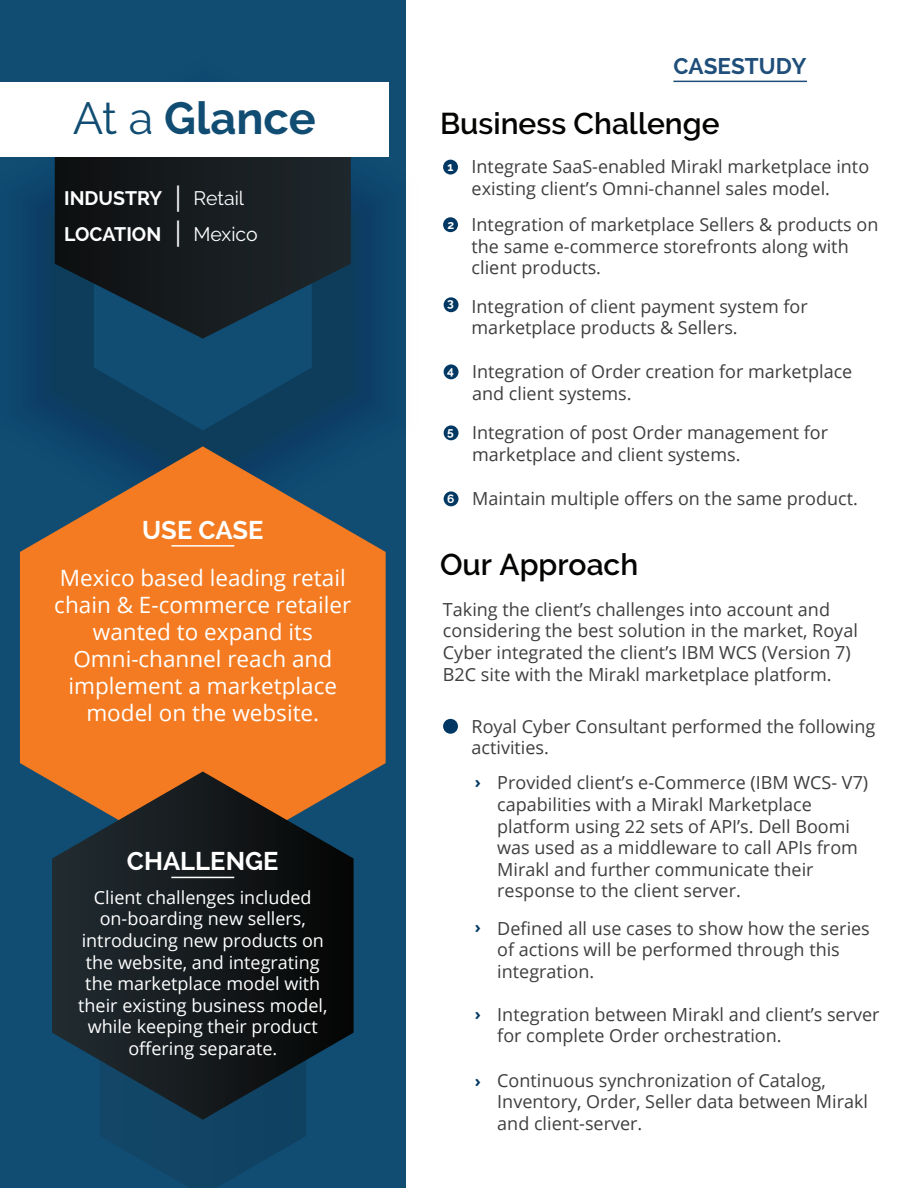
<style>
.page{position:relative;width:918px;height:1188px;background:#fff}
.page>*{position:absolute;margin:0;border:0;box-sizing:border-box;transform-origin:0 0}
.t1{font:700 45px "Raleway";color:#114c72}
.t2{font:600 30px "Raleway";color:#040503}
.t3{font:700 25.5px "Raleway";color:#fff}
.t4{font:22.5px/27px "Open Sans";color:#fff;text-align:center}
.t5{font:700 22.5px "Raleway";color:#1e4e79}
.t6{font:700 19.5px "Raleway";color:#fff}
.t7{font:18px/21.6px "Open Sans";color:#3e3e3f}
.t8{font:18px/21.6px "Open Sans";color:#fff;text-align:center}
.t9{font:700 16.5px "Open Sans";color:#003863}
.t10{font:700 12px "Raleway";color:#fff}
.s1{font-weight:400}
.s2{font-weight:500;font-size:29.1px}
.s3{font-family:"Raleway";font-weight:700;font-size:12px;color:#fff}
</style>
<div class="page">
<div style="left:0;top:0;width:406px;height:1188px;background:#114c72"></div>
<svg style="left:112px;top:1120px;width:194px;height:68px"></svg>
<svg style="left:28px;top:157px;width:350px;height:289px"></svg>
<svg style="left:55px;top:157px;width:296px;height:182px;background:#14242d"></svg>
<div style="left:443px;top:719px;width:15px;height:15px;background:#003863;border-radius:50%"></div>
<div style="left:443px;top:160px;width:15px;height:15px;background:#003863;border-radius:50%"></div>
<div style="left:443px;top:217px;width:15px;height:15px;background:#003863;border-radius:50%"></div>
<div style="left:444px;top:297px;width:15px;height:15px;background:#003863;border-radius:50%"></div>
<div style="left:444px;top:364px;width:15px;height:15px;background:#003863;border-radius:50%"></div>
<div style="left:444px;top:425px;width:15px;height:15px;background:#003863;border-radius:50%"></div>
<div style="left:444px;top:491px;width:15px;height:15px;background:#003863;border-radius:50%"></div>
<div style="left:0;top:82px;width:389px;height:75px;background:#fff"></div>
<hr style="left:673px;top:81px;width:134px;height:1px;background:#1e4e79">
<svg style="left:20px;top:446px;width:366px;height:336px;fill:#f47b21"></svg>
<hr style="left:171px;top:545px;width:63px;height:2px;background:#fff">
<svg style="left:52px;top:772px;width:302px;height:348px"></svg>
<hr style="left:171px;top:877px;width:63px;height:1px;background:#fff">
<h1 class="t1" style="left:73px;top:92px;width:245px"><span class="s1">At a</span> Glance</h1>
<p class="t6" style="left:64px;top:187px;width:181px">INDUSTRY <span class="s2">|</span> <span class="s1">Retail</span></p>
<p class="t6" style="left:64px;top:223px;width:195px">LOCATION <span class="s2">|</span> <span class="s1">Mexico</span></p>
<h3 class="t3" style="left:142px;top:515px;width:123px">USE CASE</h3>
<p class="t4" style="left:54px;top:564px;width:299px">Mexico based leading retail chain &amp; E-commerce retailer wanted to expand its<br>Omni-channel reach and implement a marketplace model on the website.</p>
<h3 class="t3" style="left:127px;top:846px;width:153px">CHALLENGE</h3>
<p class="t8" style="left:78px;top:886px;width:251px">Client challenges included on-boarding new sellers, introducing new products on the website, and integrating the marketplace model with their existing business model, while keeping their product offering separate.</p>
<p class="t5" style="left:673px;top:54px;width:134px">CASESTUDY</p>
<h2 class="t2" style="left:440px;top:106px;width:281px">Business Challenge</h2>
<p class="t7" style="left:472px;top:156px;width:399px">Integrate SaaS-enabled Mirakl marketplace into existing client’s Omni-channel sales model.</p>
<p class="t10" style="left:447px;top:160px;width:7px">1</p>
<p class="t10" style="left:447px;top:218px;width:8px">2</p>
<p class="t7" style="left:472px;top:213px;width:408px">Integration of marketplace Sellers &amp; products on the same e-commerce storefronts along with client products.</p>
<p class="t10" style="left:447px;top:296px;width:8px">3</p>
<p class="t7" style="left:472px;top:295px;width:338px">Integration of client payment system for marketplace products &amp; Sellers.</p>
<p class="t10" style="left:447px;top:364px;width:8px">4</p>
<p class="t7" style="left:472px;top:360px;width:382px">Integration of Order creation for marketplace and client systems.</p>
<p class="t10" style="left:447px;top:425px;width:8px">5</p>
<p class="t7" style="left:472px;top:421px;width:357px">Integration of post Order management for marketplace and client systems.</p>
<p class="t7" style="left:447px;top:487px;width:412px"><span class="s3">6</span> Maintain multiple offers on the same product.</p>
<h2 class="t2" style="left:440px;top:547px;width:200px">Our Approach</h2>
<p class="t7" style="left:443px;top:598px;width:416px">Taking the client’s challenges into account and considering the best solution in the market, Royal Cyber integrated the client’s IBM WCS (Version 7)<br>B2C site with the Mirakl marketplace platform.</p>
<p class="t7" style="left:472px;top:715px;width:405px">Royal Cyber Consultant performed the following activities.</p>
<p class="t9" style="left:475px;top:771px;width:8px">›</p>
<p class="t9" style="left:475px;top:915px;width:8px">›</p>
<p class="t9" style="left:475px;top:1002px;width:8px">›</p>
<p class="t9" style="left:475px;top:1069px;width:8px">›</p>
<p class="t7" style="left:497px;top:772px;width:373px">Provided client’s e-Commerce (IBM WCS- V7) capabilities with a Mirakl Marketplace platform using 22 sets of API’s. Dell Boomi was used as a middleware to call APIs from Mirakl and further communicate their response to the client server.</p>
<p class="t7" style="left:497px;top:917px;width:374px">Defined all use cases to show how the series of actions will be performed through this integration.</p>
<p class="t7" style="left:497px;top:1003px;width:384px">Integration between Mirakl and client’s server for complete Order orchestration.</p>
<p class="t7" style="left:497px;top:1069px;width:372px">Continuous synchronization of Catalog,<br>Inventory, Order, Seller data between Mirakl and client-server.</p>
</div>
